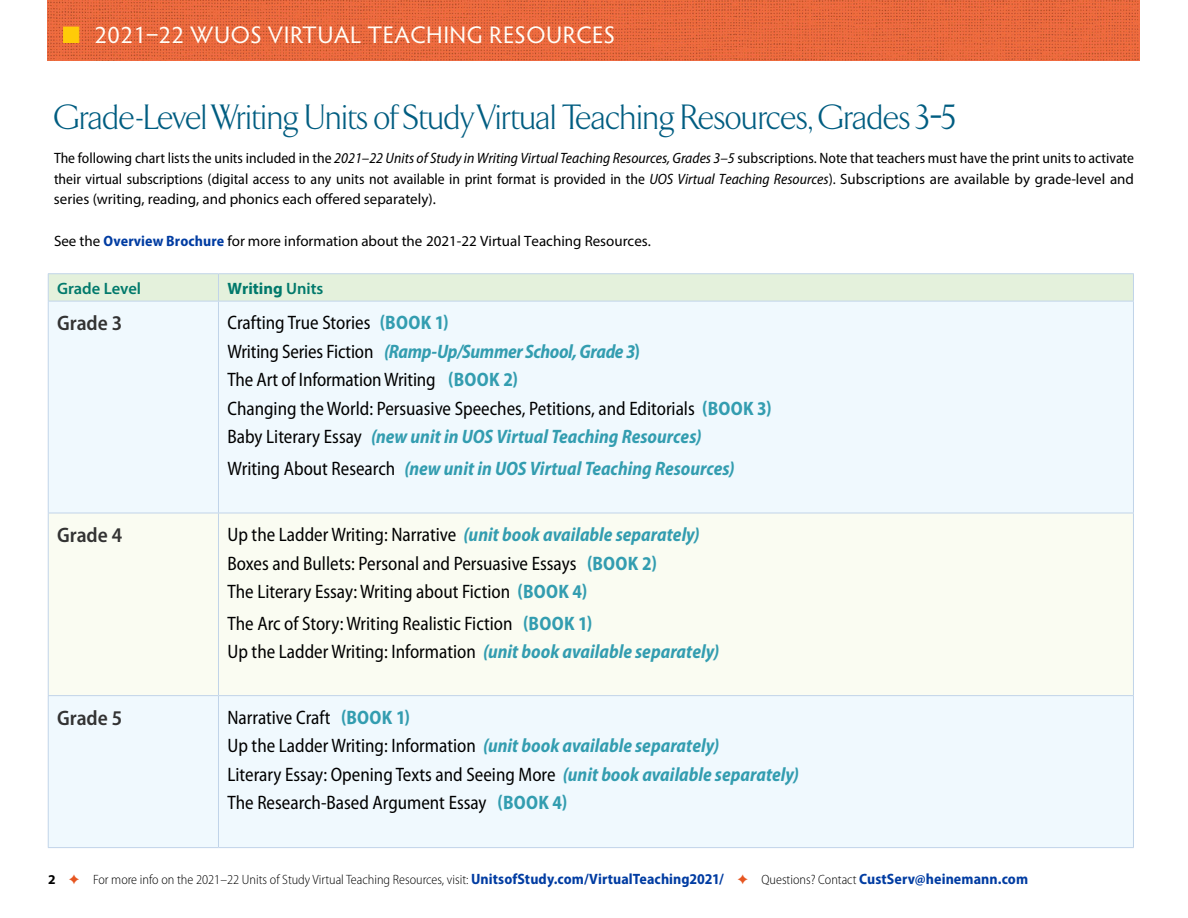
<style>
.page{position:relative;width:1188px;height:918px;background:#fff}
.page>*{position:absolute;margin:0;border:0;box-sizing:border-box;transform-origin:0 0}
.t1{font:300 36px "TF Arrow";letter-spacing:-.01em;color:#005d81}
.t2{font:24px "Hypatia Sans Pro";letter-spacing:.02em;color:#fffef8}
.t3{font:600 semi-condensed 21px "Myriad Pro";color:#333}
.t4{font:semi-condensed 19.5px/28.5px "Myriad Pro";color:#000;scale:.95 1}
.t5{font:italic 700 semi-condensed 19.5px "Myriad Pro";color:#339db0;scale:.95 1}
.t6{font:700 16.5px "Myriad Pro";color:#00796b}
.t7{font:600 16.5px "Myriad Pro";color:#00796b}
.t8{font:semi-condensed 15px/20.7px "Myriad Pro";color:#000;text-align:justify}
.t9{font:15px "Myriad Pro";color:#000}
.t10{font:300 semi-condensed 13.5px "Myriad Pro";color:#000}
.s1{color:#ffcb08}
.s2{font-style:italic}
.s3{font-stretch:normal}
.s4{font-weight:700;font-stretch:semi-condensed;color:#003ca2}
.s5{font-weight:600}
.s6{font-weight:700;color:#339db0}
.s7{font-weight:700;font-style:italic;color:#339db0}
.s8{font-weight:400;font-style:normal;color:#000}
.s9{font-weight:700;font-stretch:normal}
.s10{color:#e65621}
.s11{font-weight:700;font-size:15px;color:#003ca2}
</style>
<div class="page">
<img style="left:48px;top:0;width:1092px;height:60px">
<div style="left:49px;top:302px;width:1084px;height:545px;background:#f0f9fe"></div>
<div style="left:49px;top:514px;width:1084px;height:181px;background:#fafcf2"></div>
<hr style="left:48px;top:273px;width:170px;height:1px;background:#c1d4e9">
<hr style="left:218px;top:273px;width:916px;height:1px;background:#c1d4e9">
<svg style="left:48px;top:274px;width:1086px;height:27px;background:#e3f0dc"></svg>
<hr style="left:48px;top:301px;width:170px;height:1px;background:#c1d4e9">
<hr style="left:48px;top:301px;width:1px;height:212px;background:#c1d4e9">
<hr style="left:218px;top:301px;width:916px;height:1px;background:#c1d4e9">
<hr style="left:218px;top:301px;width:1px;height:212px;background:#c1d4e9">
<hr style="left:1133px;top:301px;width:1px;height:212px;background:#c1d4e9">
<hr style="left:48px;top:513px;width:170px;height:1px;background:#c1d4e9">
<hr style="left:48px;top:513px;width:1px;height:182px;background:#c1d4e9">
<hr style="left:218px;top:513px;width:916px;height:1px;background:#c1d4e9">
<hr style="left:218px;top:513px;width:1px;height:182px;background:#c1d4e9">
<hr style="left:1133px;top:513px;width:1px;height:182px;background:#c1d4e9">
<hr style="left:48px;top:695px;width:170px;height:1px;background:#c1d4e9">
<hr style="left:48px;top:696px;width:1px;height:151px;background:#c1d4e9">
<hr style="left:218px;top:695px;width:916px;height:1px;background:#c1d4e9">
<hr style="left:218px;top:696px;width:1px;height:151px;background:#c1d4e9">
<hr style="left:1133px;top:696px;width:1px;height:151px;background:#c1d4e9">
<hr style="left:48px;top:847px;width:170px;height:1px;background:#c1d4e9">
<hr style="left:218px;top:847px;width:916px;height:1px;background:#c1d4e9">
<p class="t2" style="left:63px;top:19px;width:554px"><span class="s1">■</span> 2021–22 WUOS VIRTUAL TEACHING RESOURCES</p>
<h1 class="t1" style="left:54px;top:98px;width:904px">Grade-Level Writing Units of Study Virtual Teaching Resources, Grades 3–5</h1>
<p class="t8" style="left:54px;top:148px;width:1082px">The following chart lists the units included in the <span class="s2">2021–22 Units of Study in Writing Virtual Teaching Resources, Grades 3–5</span> subscriptions. Note that teachers must have the print units to activate their virtual subscriptions (digital access to any units not available in print format is provided in the <span class="s2">UOS Virtual Teaching Resources</span>). <span class="s3">Subscriptions are available by grade-level and series (writing, reading, and phonics each offered separately).</span></p>
<p class="t9" style="left:54px;top:231px;width:598px">See the <span class="s4">Overview Brochure</span> for more information about the 2021-22 Virtual Teaching Resources.</p>
<p class="t7" style="left:57px;top:279px;width:86px">Grade Level</p>
<p class="t6" style="left:227px;top:277px;width:97px">Writing <span class="s5">Units</span></p>
<p class="t3" style="left:57px;top:312px;width:67px">Grade 3</p>
<p class="t4" style="left:227px;top:309px;width:574px">Crafting True Stories <span class="s6">(BOOK 1)<br></span>Writing Series Fiction <span class="s7">(Ramp-Up/Summer School, Grade 3</span><span class="s6">)<br></span>The Art of Information Writing <span class="s6">(BOOK 2)<br></span>Changing the World: Persuasive Speeches, Petitions, and Editorials <span class="s6">(BOOK 3)<br></span>Baby Literary Essay <span class="s7">(new unit in UOS Virtual Teaching Resources)</span></p>
<p class="t5" style="left:227px;top:458px;width:536px"><span class="s8">Writing About Research</span> (new unit in UOS Virtual Teaching Resources)</p>
<p class="t3" style="left:57px;top:524px;width:67px">Grade 4</p>
<p class="t4" style="left:227px;top:521px;width:499px">Up the Ladder Writing: Narrative <span class="s7">(unit book available separately)<br></span>Boxes and Bullets: Personal and Persuasive Essays <span class="s6">(BOOK 2)<br></span>The Literary Essay: Writing about Fiction <span class="s6">(BOOK 4)</span></p>
<p class="t4" style="left:227px;top:609px;width:519px">The Arc of Story: Writing Realistic Fiction <span class="s6">(BOOK 1)<br></span>Up the Ladder Writing: Information <span class="s7">(unit book available separately)</span></p>
<p class="t3" style="left:57px;top:706px;width:67px">Grade 5</p>
<p class="t4" style="left:227px;top:703px;width:603px">Narrative Craft <span class="s6">(BOOK 1)<br></span>Up the Ladder Writing: Information <span class="s7">(unit book available separately)<br></span>Literary Essay: Opening Texts and Seeing More <span class="s7">(unit book available separately)<br></span>The Research-Based Argument Essay <span class="s6">(BOOK 4)</span></p>
<p class="t10" style="left:48px;top:872px;width:982px"><span class="s9">2</span> <span class="s10">✦</span> For more info on the 2021–22 Units of Study Virtual Teaching Resources, visit: <span class="s11">UnitsofStudy.com/VirtualTeaching2021/</span> <span class="s10">✦</span> Questions? Contact <span class="s11">CustServ@heinemann.com</span></p>
</div>
